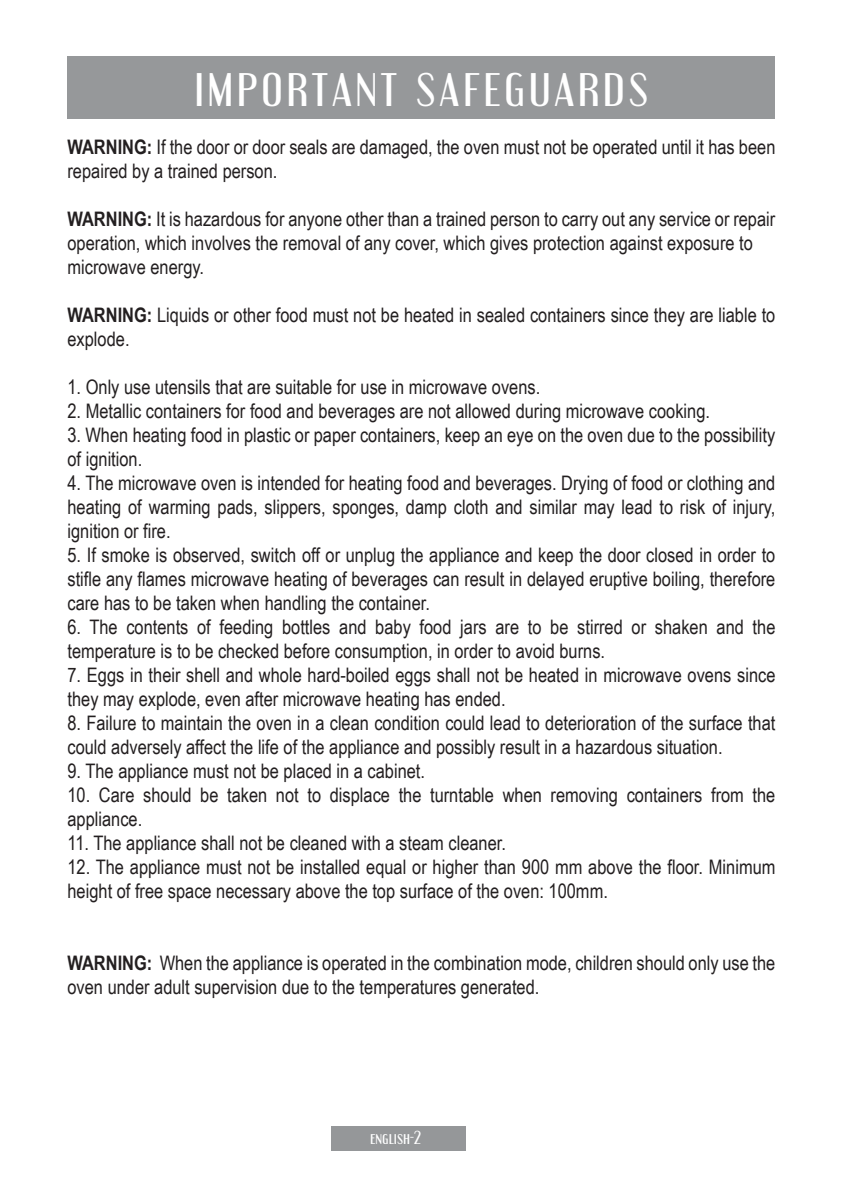
<style>
.page{position:relative;width:843px;height:1191px;background:#fff}
.page>*{position:absolute;margin:0;border:0;box-sizing:border-box;transform-origin:0 0}
.t1{font:40px "Engebrechtre Rg";letter-spacing:.1em;color:#fff}
.t2{font:20px/24px "Arial Narrow";color:#231f20}
.t3{font:16px "Engebrechtre Rg";color:#fff}
.s1{font-weight:700}
</style>
<div class="page">
<div style="left:330px;top:1126px;width:135px;height:24px;background:#959799"></div>
<div style="left:67px;top:57px;width:708px;height:62px;background:#96989a"></div>
<h1 class="t1" style="left:195px;top:65px;width:454px">IMPORTANT SAFEGUARDS</h1>
<p class="t2" style="left:67px;top:134px;width:709px"><span class="s1">WARNING:</span> If the door or door seals are damaged, the oven must not be operated until it has been repaired by a trained person.</p>
<p class="t2" style="left:67px;top:206px;width:709px"><span class="s1">WARNING:</span> It is hazardous for anyone other than a trained person to carry out any service or repair operation, which involves the removal of any cover, which gives protection against exposure to microwave energy.</p>
<p class="t2" style="left:67px;top:302px;width:709px"><span class="s1">WARNING:</span> Liquids or other food must not be heated in sealed containers since they are liable to explode.</p>
<p class="t2" style="left:67px;top:374px;width:474px">1. Only use utensils that are suitable for use in microwave ovens.</p>
<p class="t2" style="left:67px;top:398px;width:643px">2. Metallic containers for food and beverages are not allowed during microwave cooking.</p>
<p class="t2" style="left:67px;top:422px;width:709px">3. When heating food in plastic or paper containers, keep an eye on the oven due to the possibility of ignition.</p>
<p class="t2" style="left:67px;top:470px;width:709px;text-align:justify">4. The microwave oven is intended for heating food and beverages. Drying of food or clothing and heating of warming pads, slippers, sponges, damp cloth and similar may lead to risk of injury, ignition or fire.</p>
<p class="t2" style="left:67px;top:542px;width:709px;text-align:justify">5. If smoke is observed, switch off or unplug the appliance and keep the door closed in order to stifle any flames microwave heating of beverages can result in delayed eruptive boiling, therefore care has to be taken when handling the container.</p>
<p class="t2" style="left:67px;top:614px;width:709px">6. The contents of feeding bottles and baby food jars are to be stirred or shaken and the temperature is to be checked before consumption, in order to avoid burns.</p>
<p class="t2" style="left:67px;top:662px;width:709px">7. Eggs in their shell and whole hard-boiled eggs shall not be heated in microwave ovens since they may explode, even after microwave heating has ended.</p>
<p class="t2" style="left:67px;top:710px;width:709px">8. Failure to maintain the oven in a clean condition could lead to deterioration of the surface that could adversely affect the life of the appliance and possibly result in a hazardous situation.</p>
<p class="t2" style="left:67px;top:758px;width:359px">9. The appliance must not be placed in a cabinet.</p>
<p class="t2" style="left:67px;top:782px;width:709px">10. Care should be taken not to displace the turntable when removing containers from the appliance.</p>
<p class="t2" style="left:67px;top:830px;width:440px">11. The appliance shall not be cleaned with a steam cleaner.</p>
<p class="t2" style="left:67px;top:854px;width:709px">12. The appliance must not be installed equal or higher than 900 mm above the floor. Minimum height of free space necessary above the top surface of the oven: 100mm.</p>
<p class="t2" style="left:67px;top:950px;width:709px"><span class="s1">WARNING:</span> When the appliance is operated in the combination mode, children should only use the oven under adult supervision due to the temperatures generated.</p>
<p class="t3" style="left:370px;top:1127px;width:53px">english-2</p>
</div>
